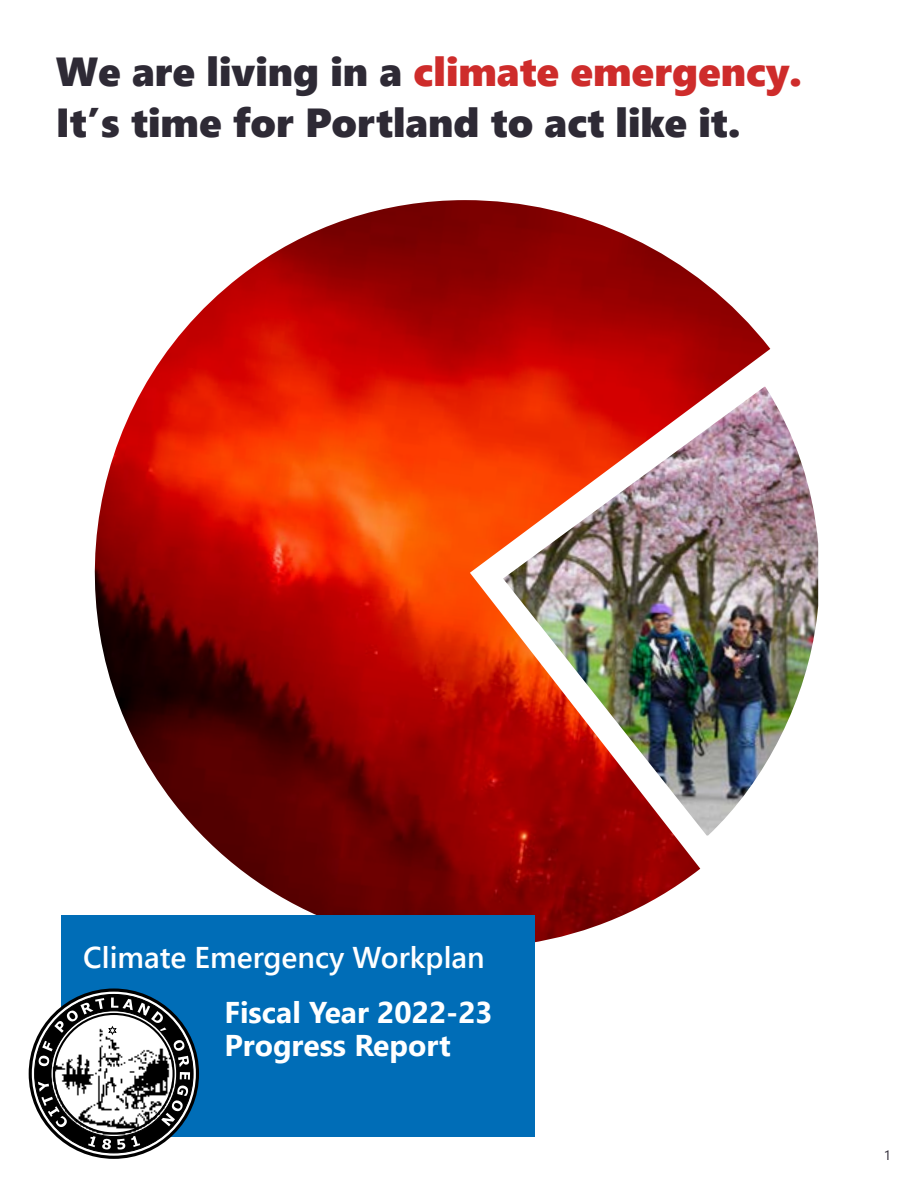
<style>
.page{position:relative;width:918px;height:1188px;background:#fff}
.page>*{position:absolute;margin:0;border:0;box-sizing:border-box;transform-origin:0 0}
.t1{font:40.5px/50.7px "Segoe UI Black";color:#2e2a35}
.Heading_3_-_W20_Bold{font:700 30px/33px "Segoe UI";color:#fff}
.Heading_3_-_W20_Semi{font:600 30px "Segoe UI";color:#fff}
.t2{font:13.5px "Segoe UI";color:#2e2936}
.s1{color:#ce2c2b}
</style>
<div class="page">
<img style="left:61px;top:200px;width:709px;height:743px">
<img style="left:503px;top:387px;width:315px;height:449px">
<div style="left:61px;top:916px;width:474px;height:221px;background:#006db7"></div>
<svg style="left:30px;top:990px;width:167px;height:167px"></svg>
<img style="left:47px;top:1127px;width:133px;height:23px">
<svg style="left:38px;top:998px;width:152px;height:129px;background:#888c8e"></svg>
<svg style="left:88px;top:1136px;width:8px;height:11px"></svg>
<svg style="left:102px;top:1139px;width:9px;height:11px"></svg>
<svg style="left:117px;top:1139px;width:8px;height:11px"></svg>
<svg style="left:131px;top:1136px;width:9px;height:11px"></svg>
<p class="t1" style="left:56px;top:44px;width:748px">We are living in a <span class="s1">climate emergency.<br></span>It’s time for Portland to act like it.</p>
<p class="Heading_3_-_W20_Semi" style="left:83px;top:929px;width:403px">Climate Emergency Workplan</p>
<p class="Heading_3_-_W20_Bold" style="left:224px;top:993px;width:270px">Fiscal Year 2022-23<br>Progress Report</p>
<p class="t2" style="left:884px;top:1143px;width:9px">1</p>
</div>
